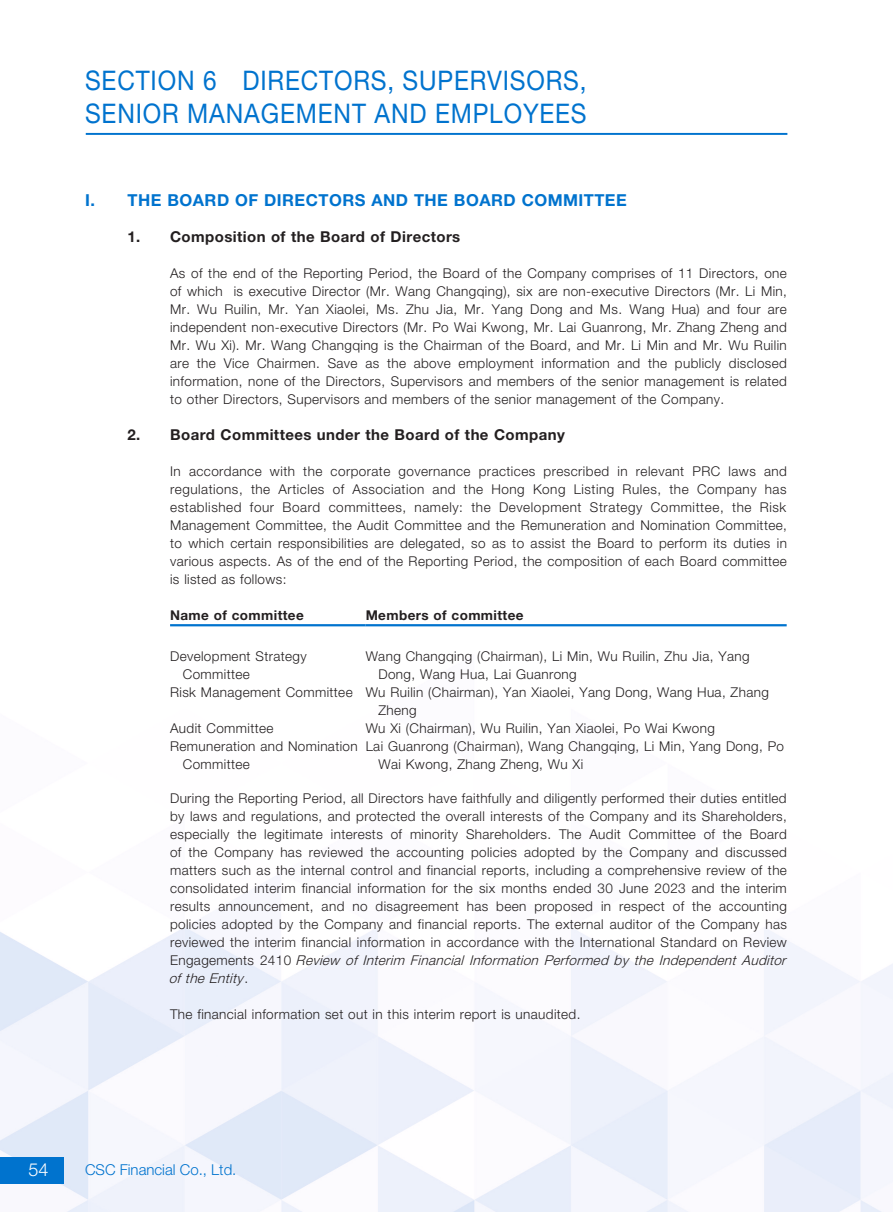
<style>
.page{position:relative;width:893px;height:1212px;background:#fff}
.page>*{position:absolute;margin:0;border:0;box-sizing:border-box;transform-origin:0 0}
.t1{font:27px/33px "Helvetica Neue LT Std";letter-spacing:.035em;color:#0073ce;scale:.9 1}
.t2{font:300 18px "Helvetica Neue LT Std";color:#fff}
.t3{font:700 16.5px "Helvetica Neue LT Std";letter-spacing:.03em;color:#0073ce}
.t4{font:700 15px "Helvetica Neue LT Std";letter-spacing:.03em;color:#231f20}
.t5{font:300 15px "Helvetica Neue LT Std";color:#0073ce}
.t6{font:300 13.5px/18px "Helvetica Neue LT Std";letter-spacing:.03em;color:#231f20}
.t7{font:700 13.5px "Helvetica Neue LT Std";letter-spacing:.03em;color:#231f20}
.s1{font-style:italic}
</style>
<div class="page">
<img style="left:0;top:132px;width:893px;height:1080px">
<div style="left:0;top:1157px;width:64px;height:26px;background:#0073ce"></div>
<hr style="left:86px;top:133px;width:701px;height:2px;background:#0073ce">
<hr style="left:170px;top:624px;width:196px;height:2px;background:#0073ce">
<hr style="left:366px;top:624px;width:421px;height:2px;background:#0073ce">
<h1 class="t1" style="left:85px;top:63px;width:559px">SECTION 6 DIRECTORS, SUPERVISORS,<br>SENIOR MANAGEMENT AND EMPLOYEES</h1>
<p class="t3" style="left:85px;top:190px;width:543px">I. THE BOARD OF DIRECTORS AND THE BOARD COMMITTEE</p>
<p class="t4" style="left:128px;top:227px;width:334px">1. Composition of the Board of Directors</p>
<p class="t6" style="left:170px;top:264px;width:618px;text-align:justify">As of the end of the Reporting Period, the Board of the Company comprises of 11 Directors, one of which is executive Director (Mr. Wang Changqing), six are non-executive Directors (Mr. Li Min, Mr. Wu Ruilin, Mr. Yan Xiaolei, Ms. Zhu Jia, Mr. Yang Dong and Ms. Wang Hua) and four are independent non-executive Directors (Mr. Po Wai Kwong, Mr. Lai Guanrong, Mr. Zhang Zheng and Mr. Wu Xi). Mr. Wang Changqing is the Chairman of the Board, and Mr. Li Min and Mr. Wu Ruilin are the Vice Chairmen. Save as the above employment information and the publicly disclosed information, none of the Directors, Supervisors and members of the senior management is related to other Directors, Supervisors and members of the senior management of the Company.</p>
<p class="t4" style="left:128px;top:425px;width:439px">2. Board Committees under the Board of the Company</p>
<p class="t6" style="left:170px;top:462px;width:618px;text-align:justify">In accordance with the corporate governance practices prescribed in relevant PRC laws and regulations, the Articles of Association and the Hong Kong Listing Rules, the Company has established four Board committees, namely: the Development Strategy Committee, the Risk Management Committee, the Audit Committee and the Remuneration and Nomination Committee, to which certain responsibilities are delegated, so as to assist the Board to perform its duties in various aspects. As of the end of the Reporting Period, the composition of each Board committee is listed as follows:</p>
<p class="t7" style="left:170px;top:607px;width:135px">Name of committee</p>
<p class="t7" style="left:366px;top:607px;width:159px">Members of committee</p>
<p class="t6" style="left:183px;top:646px;width:125px;text-indent:-13px">Development Strategy<br>Committee</p>
<p class="t6" style="left:366px;top:646px;width:385px">Wang Changqing (Chairman), Li Min, Wu Ruilin, Zhu Jia, Yang</p>
<p class="t6" style="left:378px;top:664px;width:200px">Dong, Wang Hua, Lai Guanrong</p>
<p class="t6" style="left:170px;top:682px;width:600px">Risk Management Committee Wu Ruilin (Chairman), Yan Xiaolei, Yang Dong, Wang Hua, Zhang</p>
<p class="t6" style="left:378px;top:700px;width:40px">Zheng</p>
<p class="t6" style="left:170px;top:718px;width:105px">Audit Committee</p>
<p class="t6" style="left:366px;top:718px;width:351px">Wu Xi (Chairman), Wu Ruilin, Yan Xiaolei, Po Wai Kwong</p>
<p class="t6" style="left:183px;top:736px;width:176px;text-indent:-13px">Remuneration and Nomination<br>Committee</p>
<p class="t6" style="left:378px;top:736px;width:407px;text-indent:-13px">Lai Guanrong (Chairman), Wang Changqing, Li Min, Yang Dong, Po<br>Wai Kwong, Zhang Zheng, Wu Xi</p>
<p class="t6" style="left:169px;top:789px;width:623px">During the Reporting Period, all Directors have faithfully and diligently performed their duties entitled by laws and regulations, and protected the overall interests of the Company and its Shareholders, especially the legitimate interests of minority Shareholders. The Audit Committee of the Board of the Company has reviewed the accounting policies adopted by the Company and discussed matters such as the internal control and financial reports, including a comprehensive review of the consolidated interim financial information for the six months ended 30 June 2023 and the interim results announcement, and no disagreement has been proposed in respect of the accounting policies adopted by the Company and financial reports. The external auditor of the Company has reviewed the interim financial information in accordance with the International Standard on Review E n g a g e m e n t s 2 4 1 0 <span class="s1">Review of Interim Financial Information Performed by the Independent Auditor ofthe Entity</span> .</p>
<p class="t6" style="left:170px;top:1005px;width:412px">The financial information set out in this interim report is unaudited.</p>
<h2 class="t2" style="left:28px;top:1159px;width:22px">54</h2>
<p class="t5" style="left:85px;top:1160px;width:153px">CSC Financial Co., Ltd.</p>
</div>
